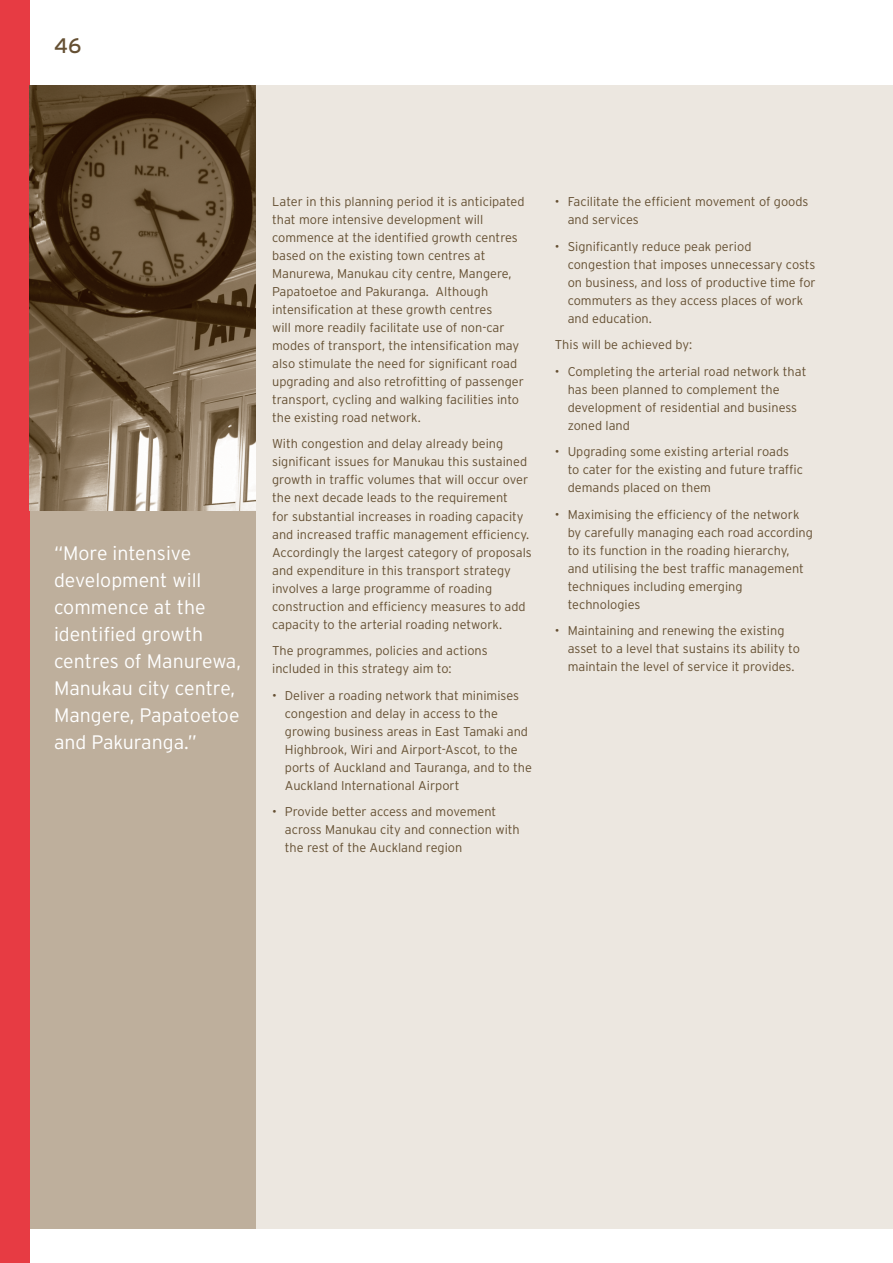
<style>
.page{position:relative;width:893px;height:1263px;background:#fff}
.page>*{position:absolute;margin:0;border:0;box-sizing:border-box;transform-origin:0 0}
.t1{font:21px "Interstate";color:#655033}
.t2{font:300 19.5px/27px "Interstate";color:#fff}
.t3{font:300 12.75px/18px "Interstate";color:#655033}
</style>
<div class="page">
<div style="left:1px;top:85px;width:892px;height:1143px;background:#ece7e0"></div>
<div style="left:0;top:85px;width:255px;height:1144px;background:#beaf9c"></div>
<div style="left:0;top:0;width:30px;height:1263px;background:#e73b43"></div>
<img style="left:30px;top:85px;width:225px;height:425px">
<h1 class="t1" style="left:54px;top:34px;width:29px">46</h1>
<h2 class="t2" style="left:54px;top:539px;width:189px">“More intensive development will commence at the identified growth centres of Manurewa,<br>Manukau city centre,<br>Mangere, Papatoetoe and Pakuranga.”</h2>
<p class="t3" style="left:272px;top:192px;width:254px">Later in this planning period it is anticipated that more intensive development will commence at the identified growth centres based on the existing town centres at Manurewa, Manukau city centre, Mangere, Papatoetoe and Pakuranga. Although intensification at these growth centres<br>will more readily facilitate use of non-car modes of transport, the intensification may also stimulate the need for significant road upgrading and also retrofitting of passenger transport, cycling and walking facilities into the existing road network.</p>
<p class="t3" style="left:272px;top:435px;width:261px">With congestion and delay already being significant issues for Manukau this sustained growth in traffic volumes that will occur over the next decade leads to the requirement<br>for substantial increases in roading capacity and increased traffic management efficiency.<br>Accordingly the largest category of proposals and expenditure in this transport strategy involves a large programme of roading construction and efficiency measures to add capacity to the arterial roading network.</p>
<p class="t3" style="left:272px;top:641px;width:217px">The programmes, policies and actions included in this strategy aim to:</p>
<p class="t3" style="left:285px;top:686px;width:249px;text-indent:-13px">• Deliver a roading network that minimises congestion and delay in access to the growing business areas in East Tamaki and Highbrook, Wiri and Airport-Ascot, to the ports of Auckland and Tauranga, and to the Auckland International Airport</p>
<p class="t3" style="left:285px;top:802px;width:236px;text-indent:-13px">• Provide better access and movement across Manukau city and connection with the rest of the Auckland region</p>
<p class="t3" style="left:568px;top:192px;width:242px;text-indent:-13px">• Facilitate the efficient movement of goods and services</p>
<p class="t3" style="left:568px;top:237px;width:250px;text-indent:-13px">• Significantly reduce peak period congestion that imposes unnecessary costs on business, and loss of productive time for commuters as they access places of work and education.</p>
<p class="t3" style="left:555px;top:335px;width:139px">This will be achieved by:</p>
<p class="t3" style="left:568px;top:362px;width:240px;text-indent:-13px">• Completing the arterial road network that has been planned to complement the development of residential and business zoned land</p>
<p class="t3" style="left:568px;top:442px;width:237px;text-indent:-13px">• Upgrading some existing arterial roads to cater for the existing and future traffic demands placed on them</p>
<p class="t3" style="left:568px;top:505px;width:247px;text-indent:-13px">• Maximising the efficiency of the network by carefully managing each road according to its function in the roading hierarchy, and utilising the best traffic management techniques including emerging technologies</p>
<p class="t3" style="left:568px;top:621px;width:234px;text-indent:-13px">• Maintaining and renewing the existing asset to a level that sustains its ability to maintain the level of service it provides.</p>
</div>
